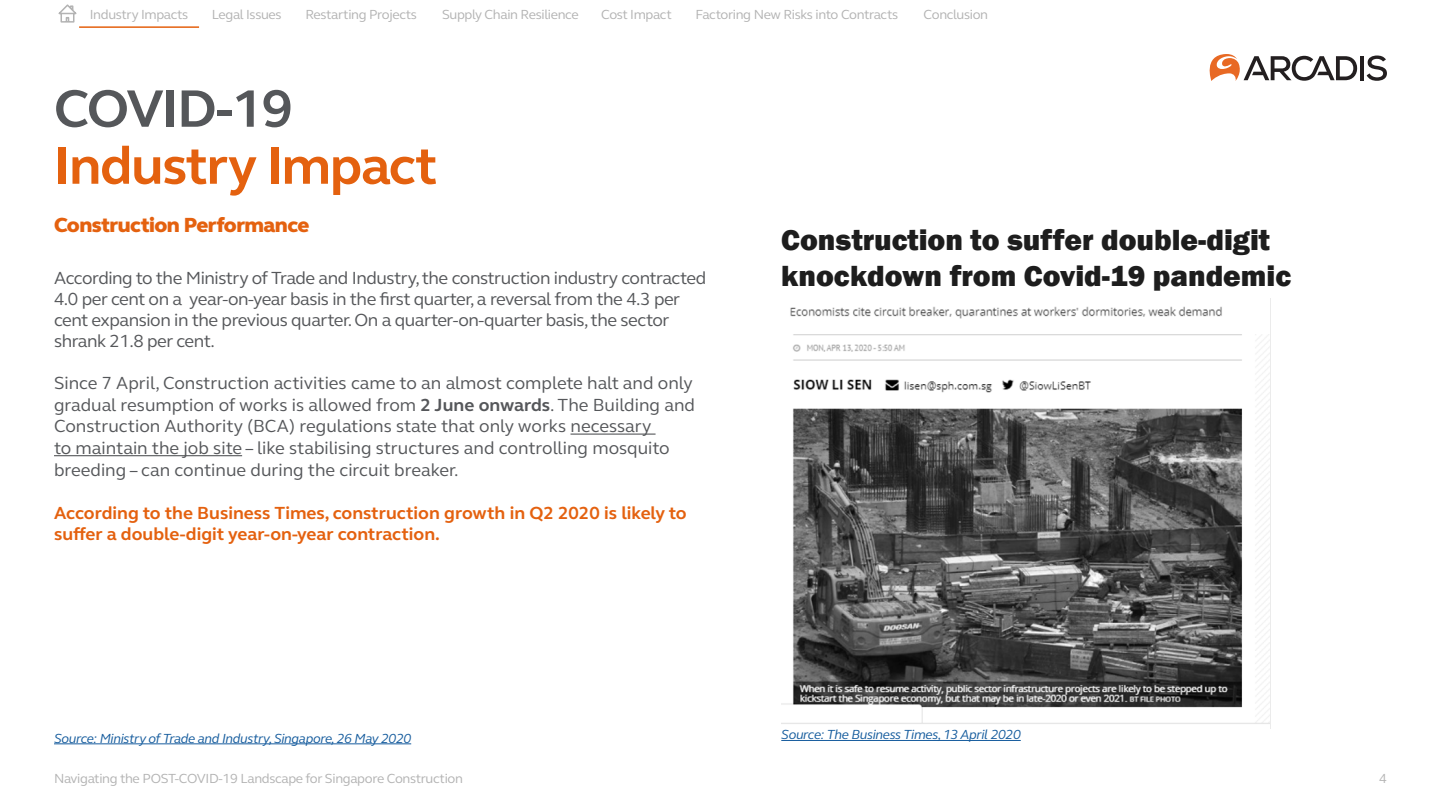
<style>
.page{position:relative;width:1441px;height:810px;background:#fff}
.page>*{position:absolute;margin:0;border:0;box-sizing:border-box;transform-origin:0 0}
.t1{font:700 54px "FS Elliot Pro";letter-spacing:-.025em;color:#e4610f}
.t2{font:700 54px "FS Elliot Pro";letter-spacing:-.025em;color:#55575a}
.t3{font:800 30px/36px "Franklin Gothic";color:#1d1d1d}
.t4{font:800 21px "FS Elliot Pro";letter-spacing:-.025em;color:#e4610f}
.t5{font:18px/21px "FS Elliot Pro";letter-spacing:-.01em;color:#55575a}
.t6{font:700 18px/21.6px "FS Elliot Pro";color:#e4610f}
.t7{font:13.5px "FS Elliot Pro";letter-spacing:-.025em;color:#b3b3b3}
.t8{font:italic 13.5px "FS Elliot Pro";letter-spacing:-.025em;color:#175d9e}
.s1{font-weight:700}
</style>
<div class="page">
<svg style="left:1360px;top:56px;width:3px;height:24px"></svg>
<svg style="left:1366px;top:56px;width:20px;height:25px"></svg>
<svg style="left:1209px;top:54px;width:147px;height:27px"></svg>
<svg style="left:58px;top:4px;width:19px;height:19px"></svg>
<hr style="left:781px;top:740px;width:239px;height:1px;background:#175d9e">
<hr style="left:570px;top:434px;width:85px;height:1px;background:#55575a">
<hr style="left:54px;top:455px;width:188px;height:1px;background:#55575a">
<img style="left:781px;top:298px;width:490px;height:431px">
<hr style="left:79px;top:26px;width:120px;height:2px;background:#e4610f">
<hr style="left:54px;top:743px;width:357px;height:1px;background:#175d9e">
<p class="t7" style="left:90px;top:5px;width:100px">Industry Impacts</p>
<p class="t7" style="left:212px;top:5px;width:71px">Legal Issues</p>
<p class="t7" style="left:305px;top:5px;width:113px">Restarting Projects</p>
<p class="t7" style="left:442px;top:5px;width:138px">Supply Chain Resilience</p>
<p class="t7" style="left:601px;top:5px;width:72px">Cost Impact</p>
<p class="t7" style="left:695px;top:5px;width:204px">Factoring New Risks into Contracts</p>
<p class="t7" style="left:923px;top:5px;width:66px">Conclusion</p>
<p class="t2" style="left:54px;top:72px;width:240px">COVID-19</p>
<p class="t1" style="left:54px;top:129px;width:385px">Industry Impact</p>
<p class="t4" style="left:54px;top:211px;width:257px">Construction Performance</p>
<p class="t5" style="left:54px;top:266px;width:653px">According to the Ministry of Trade and Industry, the construction industry contracted 4.0 per cent on a year-on-year basis in the first quarter, a reversal from the 4.3 per cent expansion in the previous quarter. On a quarter-on-quarter basis, the sector shrank 21.8 per cent.</p>
<p class="t5" style="left:54px;top:372px;width:640px">Since 7 April, Construction activities came to an almost complete halt and only</p>
<p class="t5" style="left:54px;top:394px;width:642px">gradual resumption of works is allowed from <span class="s1">2 June onwards</span>. The Building and</p>
<p class="t5" style="left:54px;top:415px;width:617px;line-height:21.6px">Construction Authority (BCA) regulations state that only works necessary to maintain the job site – like stabilising structures and controlling mosquito breeding – can continue during the circuit breaker.</p>
<p class="t6" style="left:54px;top:502px;width:634px">According to the Business Times, construction growth in Q2 2020 is likely to suffer a double-digit year-on-year contraction.</p>
<p class="t8" style="left:54px;top:729px;width:358px">Source: Ministry of Trade and Industry, Singapore, 26 May 2020</p>
<p class="t3" style="left:781px;top:222px;width:511px">Construction to suffer double-digit knockdown from Covid-19 pandemic</p>
<p class="t8" style="left:781px;top:726px;width:241px">Source: The Business Times, 13 April 2020</p>
<p class="t7" style="left:54px;top:769px;width:410px">Navigating the POST-COVID-19 Landscape for Singapore Construction</p>
<p class="t7" style="left:1378px;top:769px;width:9px">4</p>
</div>
